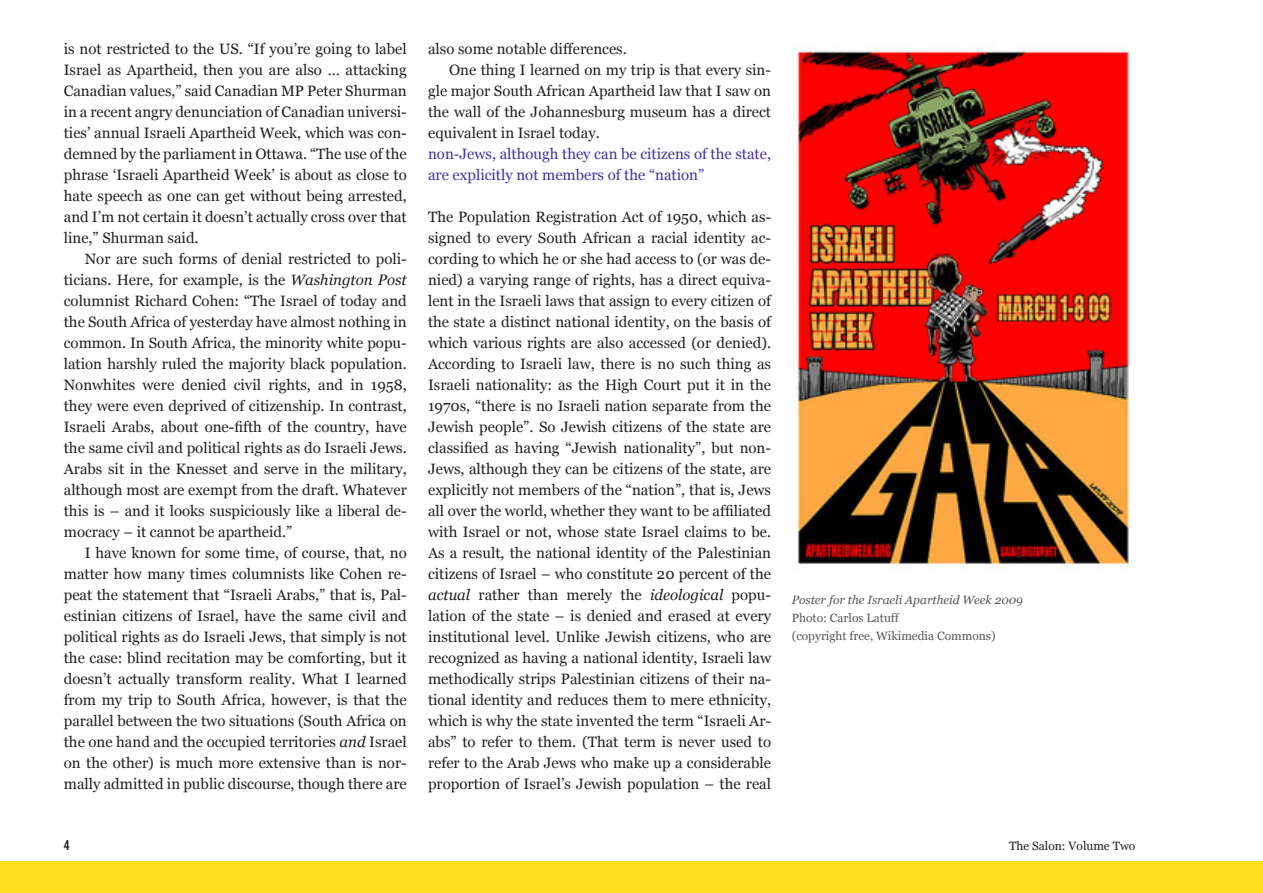
<style>
.page{position:relative;width:1263px;height:893px;background:#fff}
.page>*{position:absolute;margin:0;border:0;box-sizing:border-box;transform-origin:0 0}
.bt_i{font:15px/21px "Georgia";color:#231f20;text-align:justify}
.bt{font:15px/21px "Georgia";color:#231f20;text-align:justify}
.PQ{font:15px/21px "Georgia";color:#4730a0}
.t1{font:13.5px "Trade Gothic Bold Cond Twenty";color:#231f20}
.captions{font:12px "Georgia";color:#57585a}
.captions-2{font:italic 12px "Georgia";color:#57585a}
.t2{font:12px "Georgia";color:#231f20}
.s1{font-style:italic}
</style>
<div class="page">
<div style="left:0;top:861px;width:1263px;height:32px;background:#ffde1c"></div>
<img style="left:793px;top:45px;width:336px;height:525px">
<p class="bt_i" style="left:64px;top:39px;width:345px">is not restricted to the US. “If you’re going to label Israel as Apartheid, then you are also … attacking Canadian values,” said Canadian MP Peter Shurman in a recent angry denunciation of Canadian universi&shy;ties’ annual Israeli Apartheid Week, which was con&shy;demned by the parliament in Ottawa. “The use of the phrase ‘Israeli Apartheid Week’ is about as close to hate speech as one can get without being arrested, and I’m not certain it doesn’t actually cross over that line,” Shurman said.</p>
<p class="bt_i" style="left:64px;top:249px;width:345px;text-indent:21px">Nor are such forms of denial restricted to poli&shy;ticians. Here, for example, is the <span class="s1">Washington Post </span>columnist Richard Cohen: “The Israel of today and the South Africa of yesterday have almost nothing in common. In South Africa, the minority white popu&shy;lation harshly ruled the majority black population.<br>Nonwhites were denied civil rights, and in 1958, they were even deprived of citizenship. In contrast, Israeli Arabs, about one-fifth of the country, have the same civil and political rights as do Israeli Jews.<br>Arabs sit in the Knesset and serve in the military, although most are exempt from the draft. Whatever this is – and it looks suspiciously like a liberal de&shy;mocracy – it cannot be apartheid.”</p>
<p class="bt_i" style="left:64px;top:543px;width:345px;text-indent:21px">I have known for some time, of course, that, no matter how many times columnists like Cohen re&shy;peat the statement that “Israeli Arabs,” that is, Pal&shy;estinian citizens of Israel, have the same civil and political rights as do Israeli Jews, that simply is not the case: blind recitation may be comforting, but it doesn’t actually transform reality. What I learned from my trip to South Africa, however, is that the parallel between the two situations (South Africa on the one hand and the occupied territories <span class="s1">and</span> Israel on the other) is much more extensive than is nor&shy;mally admitted in public discourse, though there are</p>
<p class="bt_i" style="left:428px;top:39px;width:200px">also some notable differences.</p>
<p class="bt_i" style="left:428px;top:60px;width:344px;text-indent:21px">One thing I learned on my trip is that every sin&shy;gle major South African Apartheid law that I saw on the wall of the Johannesburg museum has a direct equivalent in Israel today.</p>
<p class="PQ" style="left:428px;top:144px;width:344px">non-Jews, although they can be citizens of the state, are explicitly not members of the “nation”</p>
<p class="bt" style="left:428px;top:207px;width:345px">The Population Registration Act of 1950, which as&shy;signed to every South African a racial identity ac&shy;cording to which he or she had access to (or was de&shy;nied) a varying range of rights, has a direct equiva&shy;lent in the Israeli laws that assign to every citizen of the state a distinct national identity, on the basis of which various rights are also accessed (or denied).<br>According to Israeli law, there is no such thing as Israeli nationality: as the High Court put it in the 1970s, “there is no Israeli nation separate from the Jewish people”. So Jewish citizens of the state are classified as having “Jewish nationality”, but non-Jews, although they can be citizens of the state, are explicitly not members of the “nation”, that is, Jews all over the world, whether they want to be affiliated with Israel or not, whose state Israel claims to be.<br>As a result, the national identity of the Palestinian citizens of Israel – who constitute 20 percent of the <span class="s1">actual</span> rather than merely the <span class="s1">ideological</span> popu&shy;lation of the state – is denied and erased at every institutional level. Unlike Jewish citizens, who are recognized as having a national identity, Israeli law methodically strips Palestinian citizens of their na&shy;tional identity and reduces them to mere ethnicity, which is why the state invented the term “Israeli Ar&shy;abs” to refer to them. (That term is never used to refer to the Arab Jews who make up a considerable proportion of Israel’s Jewish population – the real</p>
<p class="captions-2" style="left:792px;top:592px;width:233px">Poster for the Israeli Apartheid Week 2009</p>
<p class="captions" style="left:792px;top:610px;width:108px">Photo: Carlos Latuff</p>
<p class="captions" style="left:792px;top:628px;width:205px">(copyright free, Wikimedia Commons)</p>
<p class="t1" style="left:64px;top:837px;width:7px">4</p>
<p class="t2" style="left:1009px;top:839px;width:128px">The Salon: Volume Two</p>
</div>
